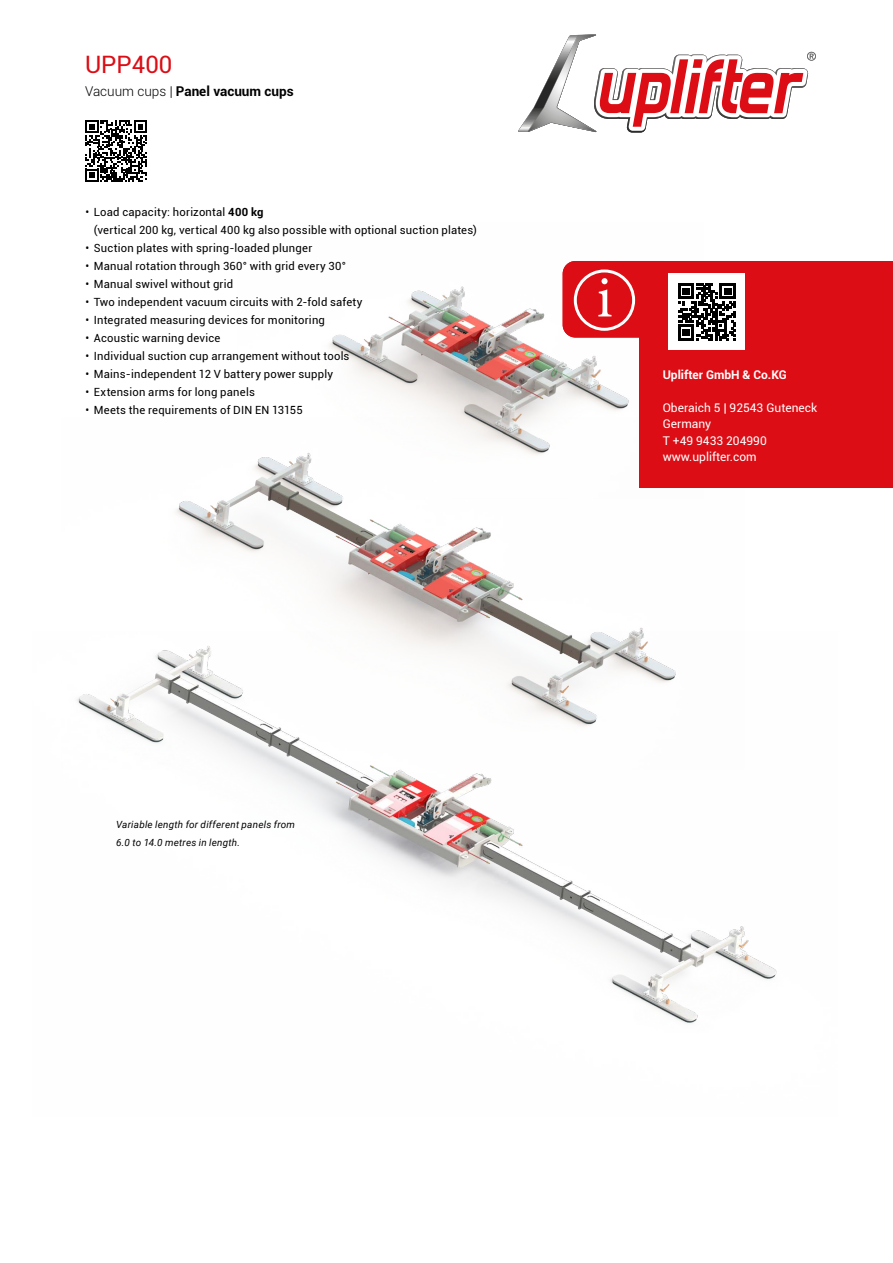
<style>
.page{position:relative;width:893px;height:1263px;background:#fff}
.page>*{position:absolute;margin:0;border:0;box-sizing:border-box;transform-origin:0 0}
.t1{font:60px "Minion Pro";color:#fff}
.t2{font:24px "Roboto";color:#dc0d15}
.t3{font:700 13.5px "Roboto";color:#000}
.t4{font:12px/16.5px "Roboto";color:#fff}
.t5{font:700 12px "Roboto";color:#fff}
.t6{font:11.25px/18px "Roboto";letter-spacing:.02em;color:#000}
.t7{font:11.25px/16.5px "Roboto";color:#fff}
.t8{font:700 11.25px "Roboto";color:#fff}
.t9{font:italic 9.9px/18px "Roboto";letter-spacing:.02em;color:#000}
.s1{font-weight:300}
.s2{font-weight:700}
</style>
<div class="page">
<img style="left:264px;top:770px;width:513px;height:253px">
<img style="left:77px;top:496px;width:599px;height:274px">
<img style="left:237px;top:261px;width:439px;height:238px">
<svg style="left:518px;top:34px;width:298px;height:99px"></svg>
<div style="left:563px;top:261px;width:114px;height:76px;background:#dc0d15;border-radius:13px"></div>
<div style="left:574px;top:269px;width:61px;height:62px;border:3px solid #fff;border-radius:50%"></div>
<div style="left:639px;top:261px;width:254px;height:227px;background:#dc0d15"></div>
<div style="left:669px;top:274px;width:76px;height:76px;background:#fff"></div>
<svg style="left:678px;top:283px;width:58px;height:58px"></svg>
<svg style="left:85px;top:120px;width:62px;height:62px"></svg>
<h2 class="t2" style="left:85px;top:47px;width:89px">UPP400</h2>
<p class="t3" style="left:85px;top:81px;width:210px"><span class="s1">Vacuum cups |</span> Panel vacuum cups</p>
<p class="t6" style="left:94px;top:203px;width:384px;text-indent:-9px">• Load capacity: horizontal <span class="s2">400 kg<br></span>(vertical 200 kg, vertical 400 kg also possible with optional suction plates)</p>
<p class="t6" style="left:85px;top:239px;width:228px">• Suction plates with spring-loaded plunger</p>
<p class="t6" style="left:85px;top:257px;width:262px">• Manual rotation through 360° with grid every 30°</p>
<p class="t6" style="left:85px;top:275px;width:149px">• Manual swivel without grid</p>
<p class="t6" style="left:85px;top:293px;width:279px">• Two independent vacuum circuits with 2-fold safety</p>
<p class="t6" style="left:85px;top:311px;width:241px">• Integrated measuring devices for monitoring</p>
<p class="t6" style="left:85px;top:329px;width:137px">• Acoustic warning device</p>
<p class="t6" style="left:85px;top:347px;width:266px">• Individual suction cup arrangement without tools</p>
<p class="t6" style="left:85px;top:365px;width:249px">• Mains-independent 12 V battery power supply</p>
<p class="t6" style="left:85px;top:383px;width:171px">• Extension arms for long panels</p>
<p class="t6" style="left:85px;top:401px;width:219px">• Meets the requirements of DIN EN 13155</p>
<h1 class="t1" style="left:596px;top:257px;width:18px">i</h1>
<p class="t5" style="left:663px;top:366px;width:126px">Uplifter GmbH &amp; Co.KG</p>
<p class="t4" style="left:663px;top:399px;width:156px">Oberaich 5 | 92543 Guteneck<br>Germany<br>T +49 9433 204990 www.uplifter.com</p>
<p class="t8" style="left:663px;top:367px;width:118px">Uplifter GmbH &amp; Co.KG</p>
<p class="t7" style="left:663px;top:399px;width:146px">Oberaich 5 | 92543 Guteneck<br>T +49 9433 204990 www.uplifter.de</p>
<p class="t9" style="left:116px;top:815px;width:180px">Variable length for different panels from<br>6.0 to 14.0 metres in length.</p>
</div>
